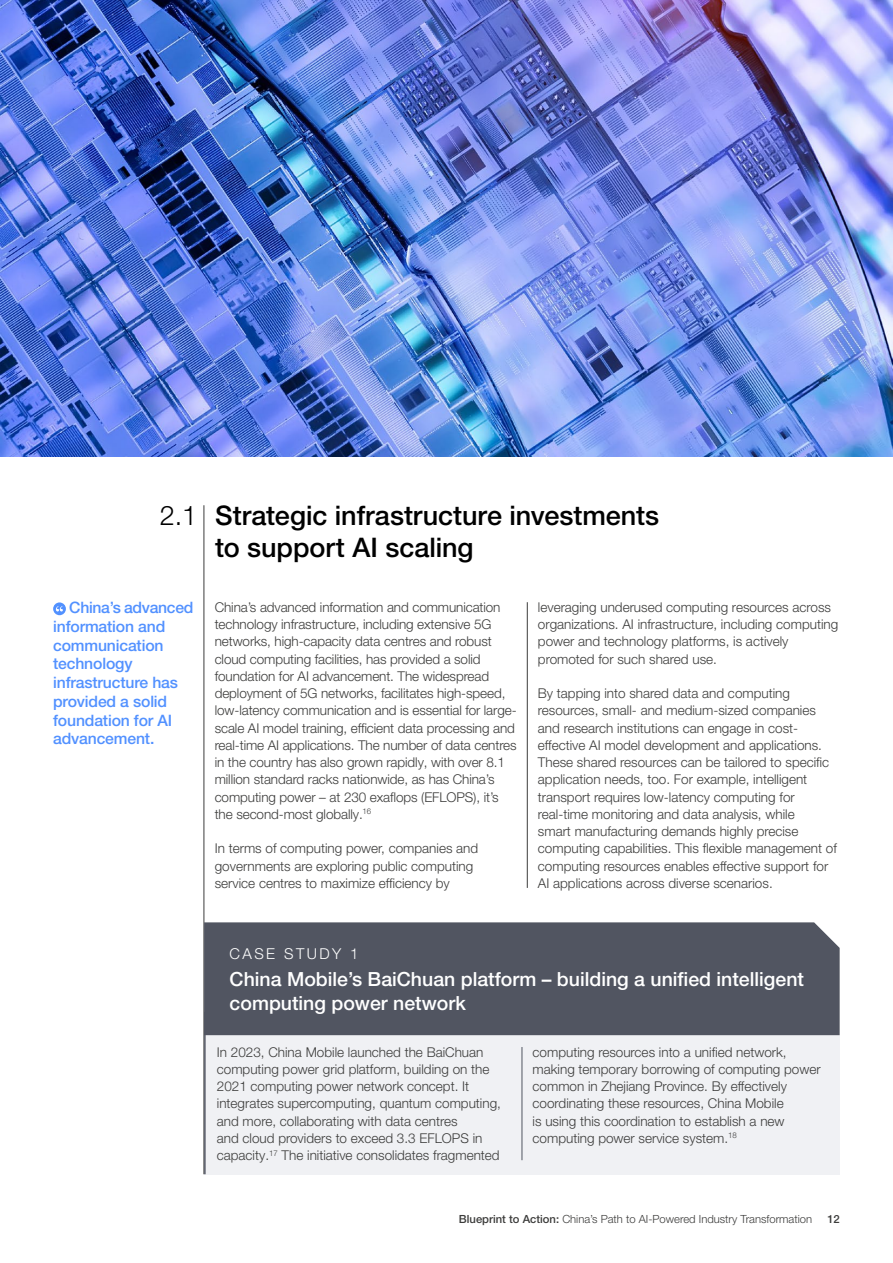
<style>
.page{position:relative;width:893px;height:1263px;background:#fff}
.page>*{position:absolute;margin:0;border:0;box-sizing:border-box;transform-origin:0 0}
.t1{font:500 27px/32.4px "Helvetica Neue LT Pro";color:#000}
.t2{font:500 19.5px/23.4px "Helvetica Neue LT Pro";color:#fff}
.t3{font:500 15.75px/18.8px "Helvetica Neue LT Pro";letter-spacing:-.01em;color:#5291ff}
.t4{font:300 15px "Helvetica Neue LT Pro";letter-spacing:.16em;color:#fff}
.t5{font:300 13.5px/17.2px "Helvetica Neue LT Pro";color:#3c3c3b}
.t6{font:300 11.25px "Helvetica Neue LT Pro";color:#3c3c3b}
.t7{font:500 11.25px "Helvetica Neue LT Pro";color:#3c3c3b}
.s1{font-weight:300}
.s2{font-weight:500}
</style>
<div class="page">
<hr style="left:527px;top:602px;width:1px;height:286px;background:#3c3c3b">
<hr style="left:204px;top:505px;width:1px;height:669px;background:#3c3c3b">
<div style="left:204px;top:1035px;width:636px;height:139px;background:#f0f1f4"></div>
<hr style="left:522px;top:1047px;width:1px;height:113px;background:#515561">
<hr style="left:204px;top:1012px;width:2px;height:162px;background:#515561">
<div style="left:204px;top:922px;width:636px;height:113px;background:#515561"></div>
<img style="left:0;top:0;width:893px;height:457px">
<svg style="left:53px;top:602px;width:13px;height:13px"></svg>
<svg style="left:56px;top:606px;width:7px;height:5px"></svg>
<h1 class="t1" style="left:215px;top:498px;width:445px;text-indent:-55px"><span class="s1">2.1</span> Strategic infrastructure investments to support AI scaling</h1>
<p class="t5" style="left:215px;top:598px;width:303px">China’s advanced information and communication technology infrastructure, including extensive 5G networks, high-capacity data centres and robust cloud computing facilities, has provided a solid foundation for AI advancement. The widespread deployment of 5G networks, facilitates high-speed, low-latency communication and is essential for large&shy;scale AI model training, efficient data processing and real-time AI applications. The number of data centres in the country has also grown rapidly, with over 8.1 million standard racks nationwide, as has China’s computing power – at 230 exaflops (EFLOPS), it’s the second-most globally.<sup>16</sup></p>
<p class="t5" style="left:215px;top:840px;width:265px">In terms of computing power, companies and governments are exploring public computing service centres to maximize efficiency by</p>
<p class="t3" style="left:53px;top:598px;width:142px;text-indent:16px">China’s advanced information and communication technology infrastructure has provided a solid foundation for AI advancement.</p>
<p class="t5" style="left:538px;top:598px;width:302px">leveraging underused computing resources across organizations. AI infrastructure, including computing power and technology platforms, is actively promoted for such shared use.</p>
<p class="t5" style="left:538px;top:684px;width:301px">By tapping into shared data and computing resources, small- and medium-sized companies and research institutions can engage in cost&shy;effective AI model development and applications.<br>These shared resources can be tailored to specific application needs, too. For example, intelligent transport requires low-latency computing for real-time monitoring and data analysis, while<br>smart manufacturing demands highly precise computing capabilities. This flexible management of computing resources enables effective support for AI applications across diverse scenarios.</p>
<p class="t4" style="left:230px;top:944px;width:130px">CASE STUDY 1</p>
<h2 class="t2" style="left:230px;top:967px;width:576px">China Mobile’s BaiChuan platform – building a unified intelligent computing power network</h2>
<p class="t5" style="left:217px;top:1043px;width:286px">In 2023, China Mobile launched the BaiChuan computing power grid platform, building on the 2021 computing power network concept. It integrates supercomputing, quantum computing, and more, collaborating with data centres<br>and cloud providers to exceed 3.3 EFLOPS in capacity.<sup>17</sup> The initiative consolidates fragmented</p>
<p class="t5" style="left:533px;top:1043px;width:290px">computing resources into a unified network, making temporary borrowing of computing power common in Zhejiang Province. By effectively coordinating these resources, China Mobile<br>is using this coordination to establish a new computing power service system.<sup>18</sup></p>
<p class="t6" style="left:459px;top:1212px;width:355px"><span class="s2">Blueprint to Action:</span> China’s Path to AI-Powered Industry Transformation</p>
<p class="t7" style="left:827px;top:1212px;width:14px">12</p>
</div>
